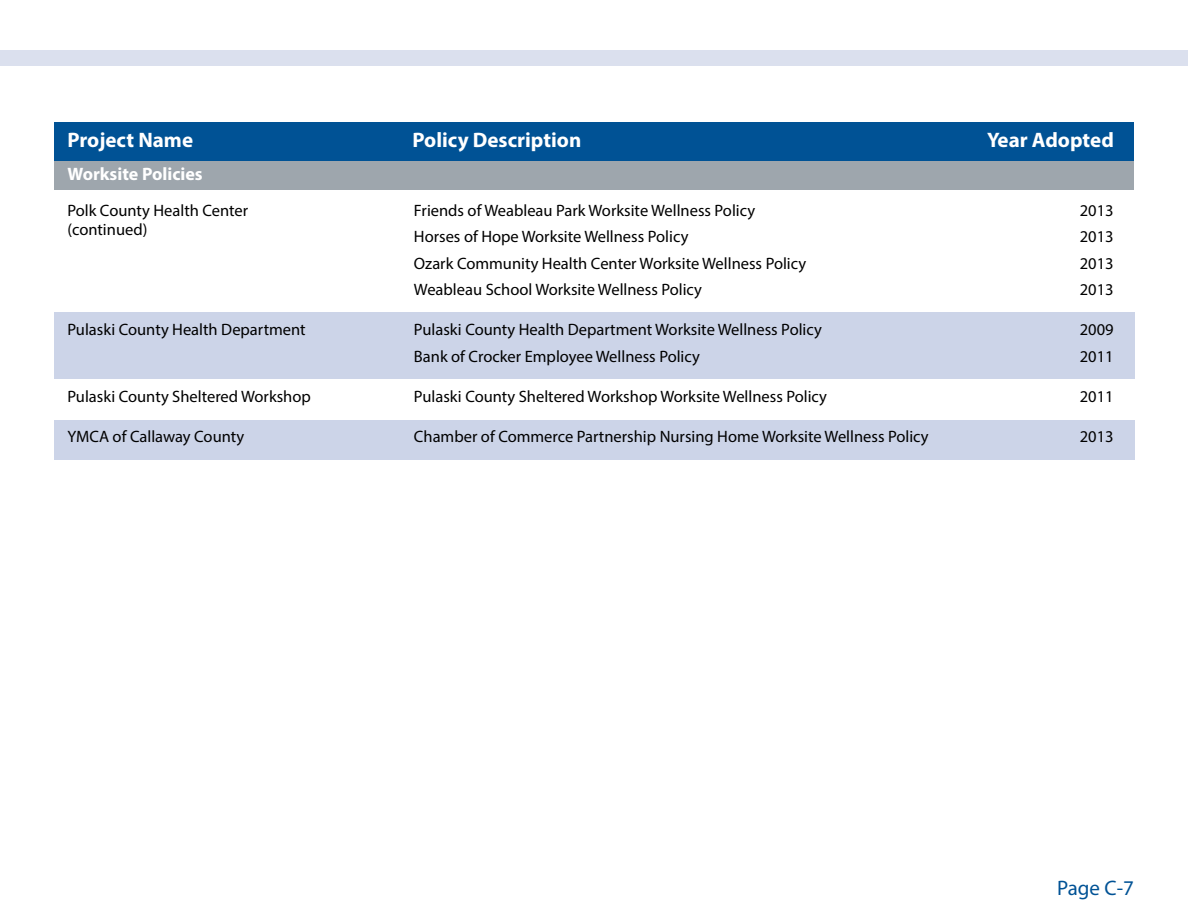
<style>
.page{position:relative;width:1188px;height:918px;background:#fff}
.page>*{position:absolute;margin:0;border:0;box-sizing:border-box;transform-origin:0 0}
.t1{font:700 21px "Myriad Pro";color:#fff}
.t2{font:21px "Myriad Pro";color:#005295}
.t3{font:700 18px "Myriad Pro";color:#fff}
.t4{font:16.5px/26.5px "Myriad Pro";color:#000}
</style>
<div class="page">
<div style="left:54px;top:421px;width:1080px;height:39px;background:#ccd4e8"></div>
<div style="left:54px;top:312px;width:1080px;height:67px;background:#ccd4e8"></div>
<div style="left:0;top:50px;width:1188px;height:15px;background:#dbe0ee"></div>
<div style="left:54px;top:161px;width:1080px;height:29px;background:#9ea6ad"></div>
<div style="left:54px;top:122px;width:1080px;height:39px;background:#005295"></div>
<p class="t1" style="left:67px;top:126px;width:127px">Project Name</p>
<p class="t1" style="left:413px;top:127px;width:170px">Policy Description</p>
<p class="t1" style="left:987px;top:127px;width:128px">Year Adopted</p>
<p class="t3" style="left:67px;top:163px;width:137px">Worksite Policies</p>
<p class="t4" style="left:67px;top:200px;width:182px;line-height:19.8px">Polk County Health Center (continued)</p>
<p class="t4" style="left:67px;top:316px;width:240px">Pulaski County Health Department</p>
<p class="t4" style="left:67px;top:383px;width:245px">Pulaski County Sheltered Workshop</p>
<p class="t4" style="left:67px;top:423px;width:178px">YMCA of Callaway County</p>
<p class="t4" style="left:414px;top:196px;width:394px">Friends of Weableau Park Worksite Wellness Policy<br>Horses of Hope Worksite Wellness Policy<br>Ozark Community Health Center Worksite Wellness Policy Weableau School Worksite Wellness Policy</p>
<p class="t4" style="left:414px;top:316px;width:409px">Pulaski County Health Department Worksite Wellness Policy<br>Bank of Crocker Employee Wellness Policy</p>
<p class="t4" style="left:414px;top:383px;width:415px">Pulaski County Sheltered Workshop Worksite Wellness Policy</p>
<p class="t4" style="left:414px;top:423px;width:516px">Chamber of Commerce Partnership Nursing Home Worksite Wellness Policy</p>
<p class="t4" style="left:1080px;top:196px;width:35px;text-align:justify">2013<br>2013<br>2013<br>2013</p>
<p class="t4" style="left:1080px;top:316px;width:35px">2009<br>2011</p>
<p class="t4" style="left:1080px;top:383px;width:35px">2011</p>
<p class="t4" style="left:1080px;top:423px;width:35px">2013</p>
<p class="t2" style="left:1057px;top:875px;width:78px">Page C-7</p>
</div>
